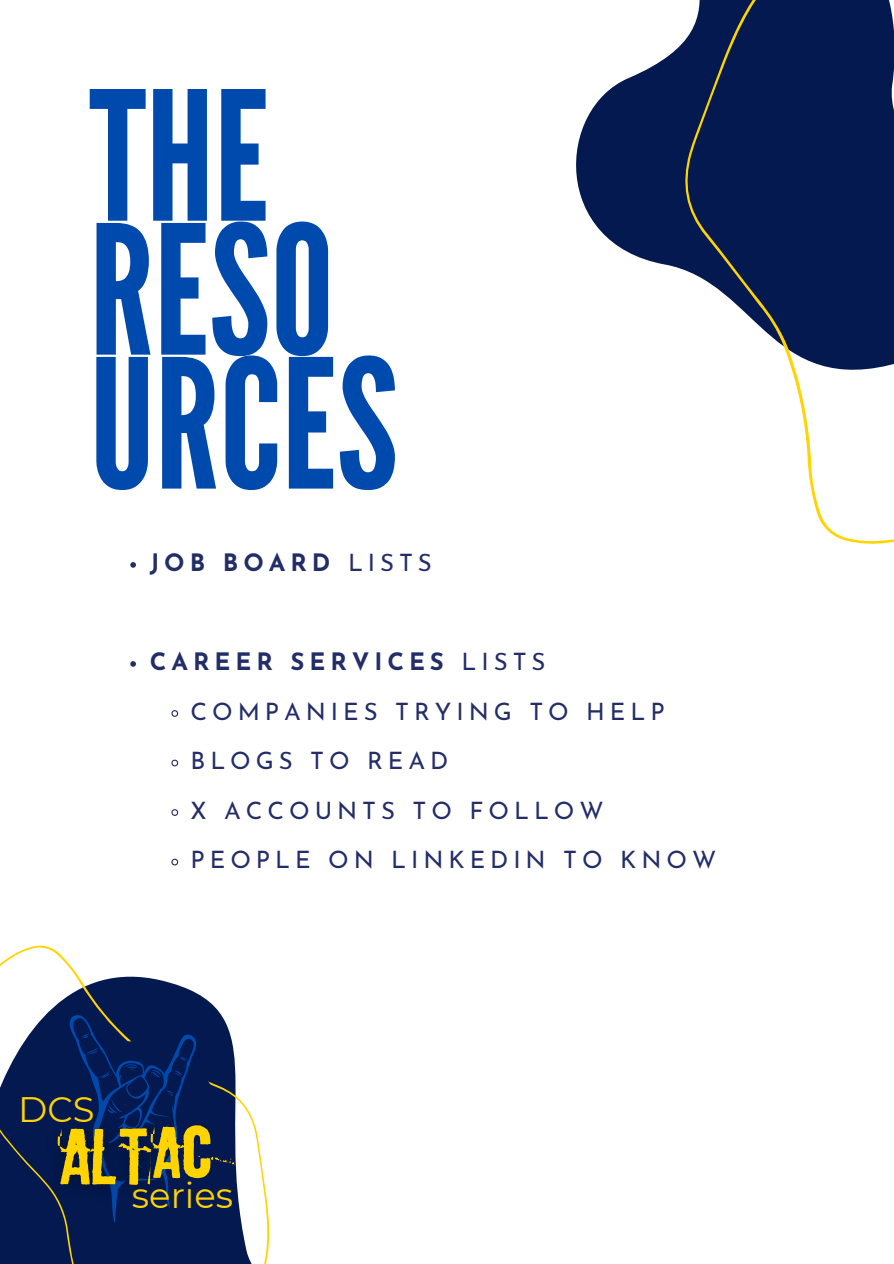
<style>
.page{position:relative;width:894px;height:1264px;background:#fff}
.page>*{position:absolute;margin:0;border:0;box-sizing:border-box;transform-origin:0 0}
.t1{font:179.1px/133.8px "League Gothic";color:#004aad}
.t2{font:79.65px "Sonic Barrier";color:#ffd400}
.t3{font:35.4px "Montserrat";color:#ffd400}
.t4{font:24px "Josefin Sans";letter-spacing:.205em;color:#232d68}
.t5{font:700 24px "Josefin Sans";letter-spacing:.205em;color:#232d68}
.s1{font-weight:400}
</style>
<div class="page">
<svg style="left:130px;top:562px;width:6px;height:5px"></svg>
<svg style="left:130px;top:661px;width:6px;height:5px"></svg>
<svg style="left:171px;top:710px;width:8px;height:7px"></svg>
<svg style="left:171px;top:759px;width:8px;height:8px"></svg>
<svg style="left:171px;top:809px;width:8px;height:7px"></svg>
<svg style="left:171px;top:858px;width:8px;height:8px"></svg>
<svg style="left:576px;top:90px;width:33px;height:149px;fill:#03194f"></svg>
<svg style="left:609px;top:0;width:284px;height:544px;fill:#03194f"></svg>
<svg style="left:0;top:945px;width:270px;height:318px;fill:#03194f"></svg>
<div style="left:42px;top:1041px;width:181px;height:181px;background:#03194f;border-radius:50%"></div>
<svg style="left:70px;top:1014px;width:126px;height:207px"></svg>
<img style="left:34px;top:1104px;width:143px;height:107px">
<p class="t1" style="left:89px;top:94px;width:310px">THE<br>RESO<br>URCES</p>
<p class="t5" style="left:150px;top:553px;width:283px">JOB BOARD <span class="s1">LISTS</span></p>
<p class="t5" style="left:150px;top:652px;width:397px">CAREER SERVICES <span class="s1">LISTS</span></p>
<h1 class="t4" style="left:190px;top:701px;width:475px">COMPANIES TRYING TO HELP</h1>
<p class="t4" style="left:190px;top:751px;width:259px">BLOGS TO READ</p>
<p class="t4" style="left:190px;top:800px;width:414px">X ACCOUNTS TO FOLLOW</p>
<p class="t4" style="left:190px;top:850px;width:527px">PEOPLE ON LINKEDIN TO KNOW</p>
<p class="t3" style="left:18px;top:1087px;width:78px">DCS</p>
<p class="t2" style="left:153px;top:1105px;width:61px">AC</p>
<p class="t3" style="left:132px;top:1173px;width:102px">series</p>
</div>
